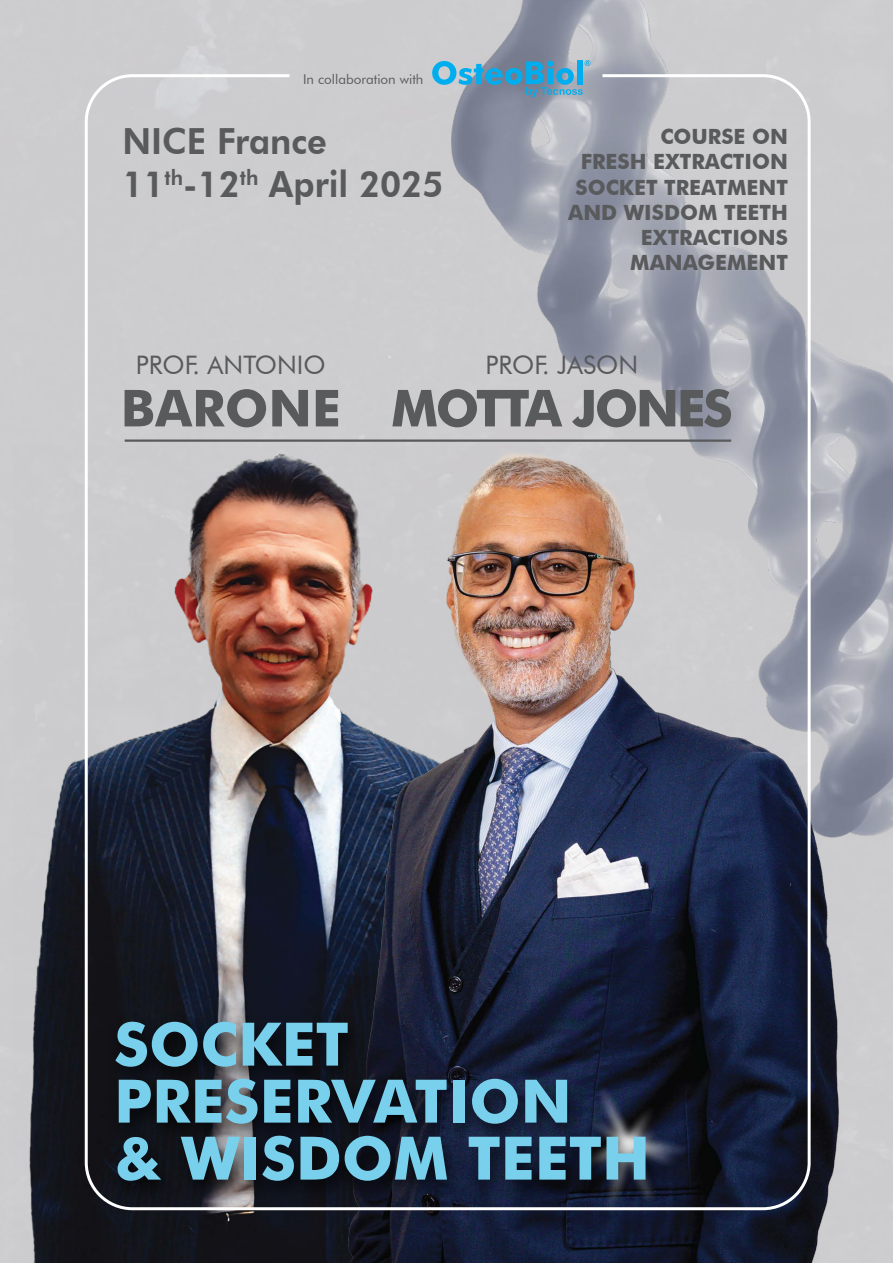
<style>
.page{position:relative;width:893px;height:1263px;background:#fff}
.page>*{position:absolute;margin:0;border:0;box-sizing:border-box;transform-origin:0 0}
.t1{font:700 60px/57px "Futura BT";color:#78d0ed}
.t2{font:700 51px "Futura BT";letter-spacing:-.05em;color:#595a5c}
.t3{font:800 36px/43.2px "Futura BT";color:#595a5c;scale:.96 1}
.t4{font:25.5px "Futura BT";color:#595a5c}
.t5{font:700 21px/25.2px "Futura BT";color:#595a5c;text-align:right}
.t6{font:13.5px "Futura BT";color:#595a5c}
</style>
<div class="page">
<img style="left:429px;top:0;width:464px;height:915px">
<img style="left:14px;top:447px;width:311px;height:816px">
<img style="left:325px;top:435px;width:527px;height:828px">
<img style="left:83px;top:73px;width:729px;height:1139px">
<hr style="left:125px;top:439px;width:606px;height:3px;background:#595a5c">
<img style="left:97px;top:1001px;width:662px;height:240px">
<svg style="left:432px;top:60px;width:158px;height:37px;background:#67a3c1"></svg>
<p class="t6" style="left:303px;top:71px;width:122px">In collaboration with</p>
<h3 class="t3" style="left:122px;top:119px;width:336px">NICE France<br>11<sup>th</sup>-12<sup>th</sup> April 2025</h3>
<p class="t5" style="left:568px;top:124px;width:221px">COURSE ON<br>FRESH EXTRACTION<br>SOCKET TREATMENT<br>AND WISDOM TEETH<br>EXTRACTIONS<br>MANAGEMENT</p>
<p class="t4" style="left:136px;top:349px;width:191px">PROF. ANTONIO</p>
<h2 class="t2" style="left:121px;top:377px;width:222px">BARONE</h2>
<p class="t4" style="left:486px;top:349px;width:154px">PROF. JASON</p>
<h2 class="t2" style="left:391px;top:377px;width:343px">MOTTA JONES</h2>
<h1 class="t1" style="left:114px;top:1015px;width:537px">SOCKET<br>PRESERVATION<br>&amp; WISDOM TEETH</h1>
</div>
